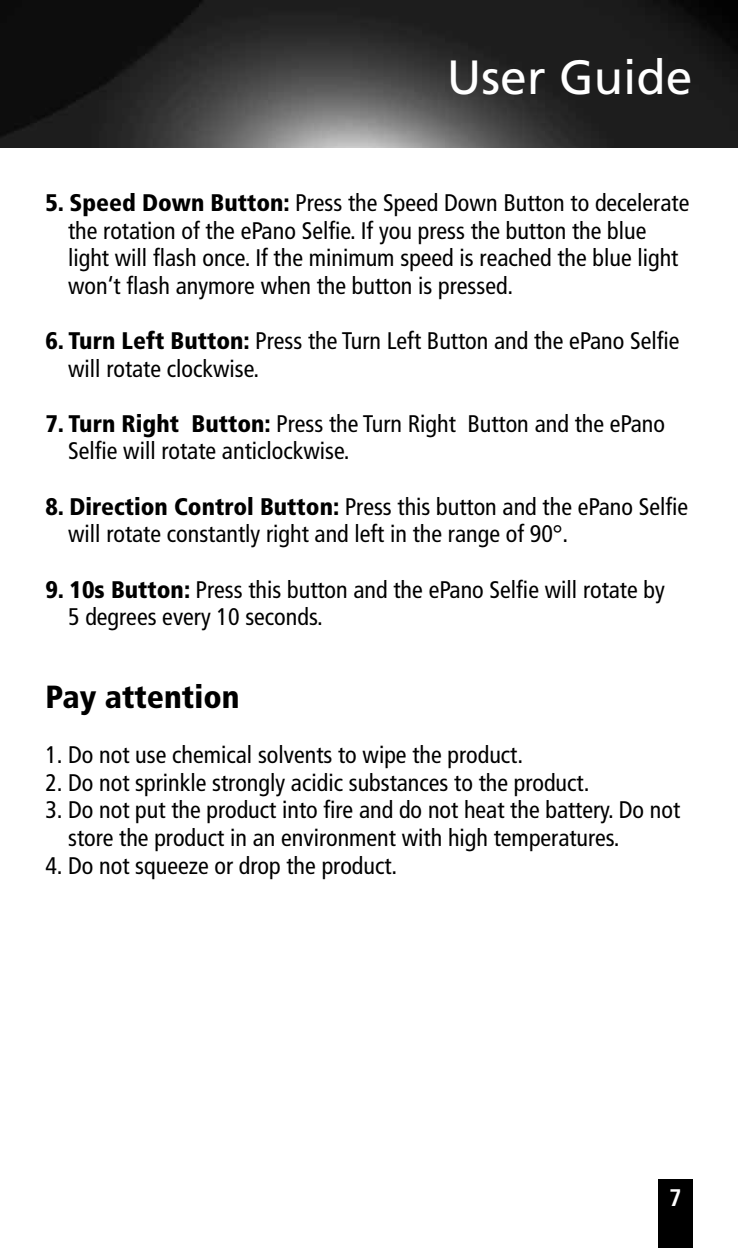
<style>
.page{position:relative;width:738px;height:1248px;background:#fff}
.page>*{position:absolute;margin:0;border:0;box-sizing:border-box;transform-origin:0 0}
.t1{font:48px "Frutiger";color:#fff}
.t2{font:900 condensed 32px "Frutiger";color:#000}
.t3{font:condensed 24px/27.6px "Frutiger";color:#000}
.t4{font:700 condensed 24px "Frutiger";color:#fff}
.s1{font-weight:900}
</style>
<div class="page">
<div style="left:658px;top:1179px;width:34px;height:68px;background:#000"></div>
<img style="left:0;top:0;width:737px;height:147px">
<h1 class="t1" style="left:446px;top:49px;width:247px">User Guide</h1>
<p class="t3" style="left:68px;top:189px;width:622px;text-indent:-23px"><span class="s1">5. Speed Down Button:</span> Press the Speed Down Button to decelerate the rotation of the ePano Selfie. If you press the button the blue light will flash once. If the minimum speed is reached the blue light won‘t flash anymore when the button is pressed.</p>
<p class="t3" style="left:68px;top:327px;width:612px;text-indent:-23px"><span class="s1">6. Turn Left Button:</span> Press the Turn Left Button and the ePano Selfie will rotate clockwise.</p>
<p class="t3" style="left:68px;top:410px;width:598px;text-indent:-23px"><span class="s1">7. Turn Right Button:</span> Press the Turn Right Button and the ePano<br>Selfie will rotate anticlockwise.</p>
<p class="t3" style="left:68px;top:492px;width:621px;text-indent:-23px"><span class="s1">8. Direction Control Button:</span> Press this button and the ePano Selfie will rotate constantly right and left in the range of 90°.</p>
<p class="t3" style="left:68px;top:575px;width:597px;text-indent:-23px"><span class="s1">9. 10s Button:</span> Press this button and the ePano Selfie will rotate by<br>5 degrees every 10 seconds.</p>
<h2 class="t2" style="left:45px;top:677px;width:195px">Pay attention</h2>
<p class="t3" style="left:45px;top:741px;width:479px">1. Do not use chemical solvents to wipe the product.</p>
<p class="t3" style="left:45px;top:768px;width:545px">2. Do not sprinkle strongly acidic substances to the product.</p>
<p class="t3" style="left:68px;top:796px;width:613px;text-indent:-23px">3. Do not put the product into fire and do not heat the battery. Do not store the product in an environment with high temperatures.</p>
<p class="t3" style="left:45px;top:851px;width:353px">4. Do not squeeze or drop the product.</p>
<p class="t4" style="left:668px;top:1183px;width:14px">7</p>
</div>
